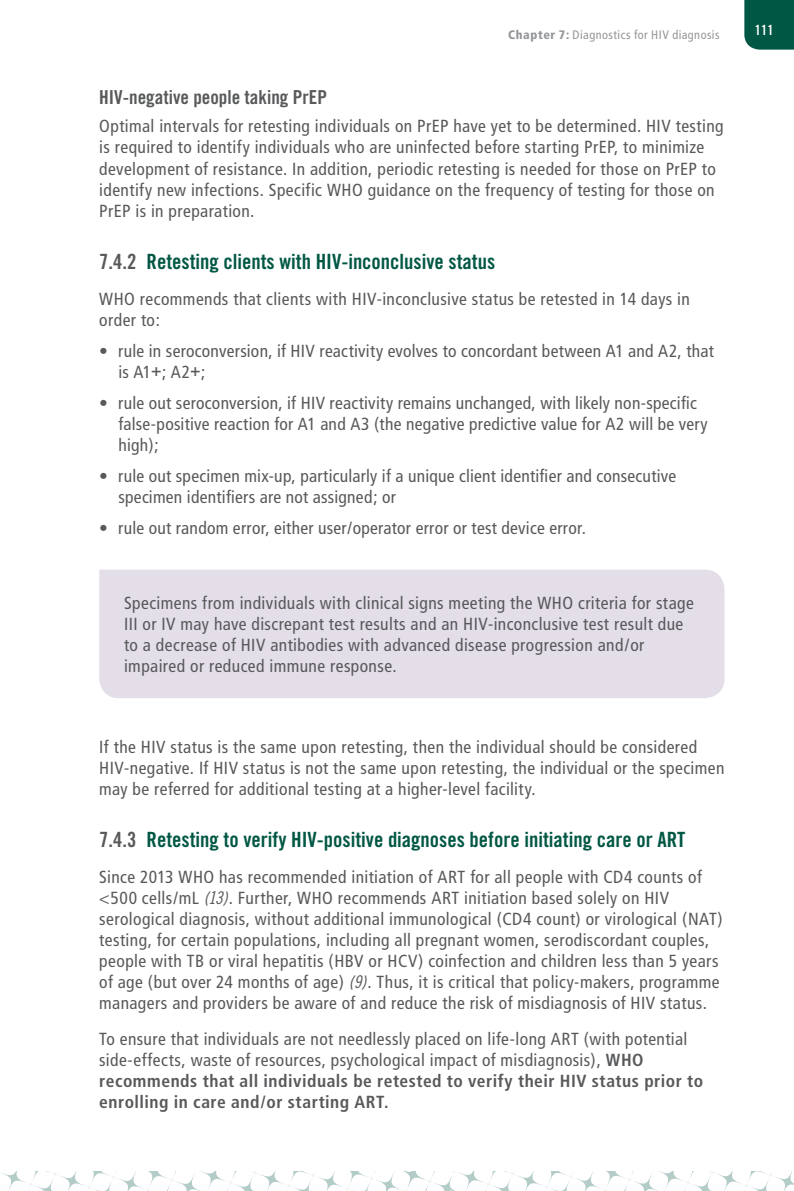
<style>
.page{position:relative;width:794px;height:1191px;background:#fff}
.page>*{position:absolute;margin:0;border:0;box-sizing:border-box;transform-origin:0 0}
.t1{font:21px "Trade Gothic Bold Cond Twenty";color:#005744}
.t2{font:19.25px "Trade Gothic Bold Cond Twenty";color:#58595b}
.t3{font:condensed 17.5px/21px "Frutiger";letter-spacing:.025em;color:#58595b}
.t4{font:14px "Trade Gothic Bold Cond Twenty";color:#fff}
.t5{font:condensed 12.25px "Frutiger";letter-spacing:.035em;color:#939598}
.s1{font-weight:900}
.s2{color:#58595b}
.s3{font-weight:700}
.s4{font-family:"Trade Gothic Cond Eighteen Obl";font-stretch:normal}
</style>
<div class="page">
<div style="left:744px;top:0;width:50px;height:50px;background:#005744"></div>
<svg style="left:2px;top:1171px;width:792px;height:20px"></svg>
<div style="left:99px;top:569px;width:625px;height:129px;background:#e3dee8"></div>
<p class="t5" style="left:508px;top:28px;width:213px"><span class="s1">Chapter 7:</span> Diagnostics for HIV diagnosis</p>
<p class="t2" style="left:99px;top:85px;width:229px">HIV-negative people taking PrEP</p>
<p class="t3" style="left:99px;top:116px;width:626px">Optimal intervals for retesting individuals on PrEP have yet to be determined. HIV testing is required to identify individuals who are uninfected before starting PrEP, to minimize development of resistance. In addition, periodic retesting is needed for those on PrEP to identify new infections. Specific WHO guidance on the frequency of testing for those on PrEP is in preparation.</p>
<p class="t1" style="left:99px;top:249px;width:397px"><span class="s2">7.4.2</span> Retesting clients with HIV-inconclusive status</p>
<p class="t3" style="left:99px;top:288px;width:592px">WHO recommends that clients with HIV-inconclusive status be retested in 14 days in order to:</p>
<p class="t3" style="left:118px;top:340px;width:597px;text-indent:-19px">• rule in seroconversion, if HIV reactivity evolves to concordant between A1 and A2, that is A1<span class="s3">+</span>; A2<span class="s3">+</span>;</p>
<p class="t3" style="left:118px;top:392px;width:590px;text-indent:-19px">• rule out seroconversion, if HIV reactivity remains unchanged, with likely non-specific false-positive reaction for A1 and A3 (the negative predictive value for A2 will be very high);</p>
<p class="t3" style="left:118px;top:465px;width:559px;text-indent:-19px">• rule out specimen mix-up, particularly if a unique client identifier and consecutive specimen identifiers are not assigned; or</p>
<p class="t3" style="left:99px;top:517px;width:488px">• rule out random error, either user/operator error or test device error.</p>
<p class="t3" style="left:124px;top:593px;width:571px">Specimens from individuals with clinical signs meeting the WHO criteria for stage III or IV may have discrepant test results and an HIV-inconclusive test result due to a decrease of HIV antibodies with advanced disease progression and/or impaired or reduced immune response.</p>
<p class="t3" style="left:99px;top:736px;width:627px">If the HIV status is the same upon retesting, then the individual should be considered<br>HIV-negative. If HIV status is not the same upon retesting, the individual or the specimen may be referred for additional testing at a higher-level facility.</p>
<p class="t1" style="left:99px;top:827px;width:587px"><span class="s2">7.4.3</span> Retesting to verify HIV-positive diagnoses before initiating care or ART</p>
<p class="t3" style="left:99px;top:866px;width:625px">Since 2013 WHO has recommended initiation of ART for all people with CD4 counts of &lt;500 cells/mL <span class="s4">(13)</span>. Further, WHO recommends ART initiation based solely on HIV serological diagnosis, without additional immunological (CD4 count) or virological (NAT) testing, for certain populations, including all pregnant women, serodiscordant couples, people with TB or viral hepatitis (HBV or HCV) coinfection and children less than 5 years of age (but over 24 months of age) <span class="s4">(9)</span>. Thus, it is critical that policy-makers, programme managers and providers be aware of and reduce the risk of misdiagnosis of HIV status.</p>
<p class="t3" style="left:99px;top:1028px;width:605px">To ensure that individuals are not needlessly placed on life-long ART (with potential side-effects, waste of resources, psychological impact of misdiagnosis), <span class="s3">WHO recommends that all individuals be retested to verify their HIV status prior to enrolling in care and/or starting ART.</span></p>
<p class="t4" style="left:755px;top:22px;width:20px">111</p>
</div>
